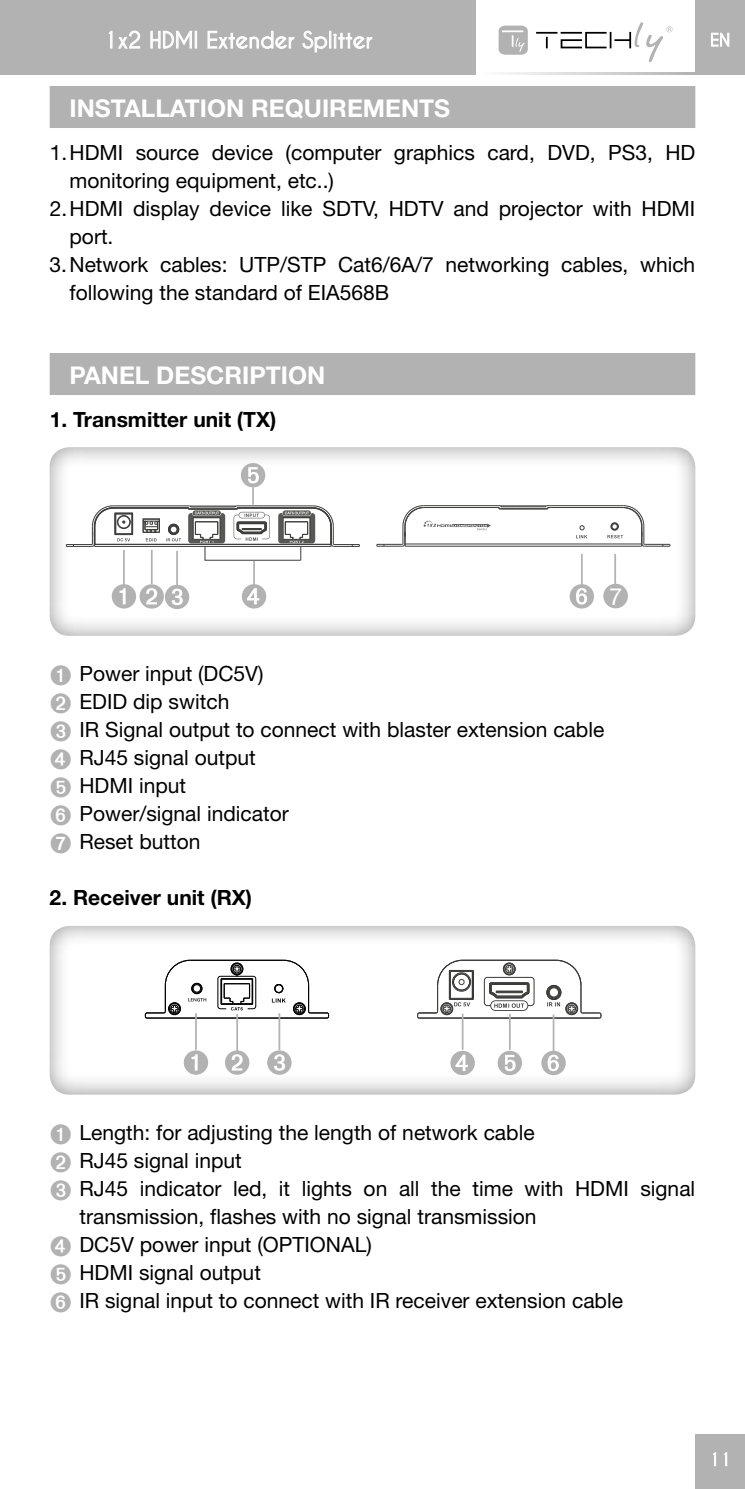
<style>
.page{position:relative;width:745px;height:1489px;background:#fff}
.page>*{position:absolute;margin:0;border:0;box-sizing:border-box;transform-origin:0 0}
.t1{font:700 24.5px "Helvetica Neue LT Std";color:#fff}
.t2{font:23.8px "Helvetica Neue LT Std";color:#fff}
.t3{font:700 22.75px "Caviar Dreams";color:#fff}
.t4{font:21px/28px "Helvetica Neue LT Std";color:#000}
.t5{font:700 21px "Helvetica Neue LT Std";color:#000}
.s1{color:#b3b2b2}
</style>
<div class="page">
<svg style="left:475px;top:73px;width:219px;height:1px"></svg>
<div style="left:0;top:0;width:475px;height:74px;background:#b3b2b2"></div>
<div style="left:694px;top:0;width:50px;height:74px;background:#b3b2b2"></div>
<svg style="left:711px;top:33px;width:17px;height:14px"></svg>
<svg style="left:545px;top:37px;width:2px;height:11px"></svg>
<hr style="left:535px;top:32px;width:22px;height:2px;background:#000">
<svg style="left:498px;top:26px;width:29px;height:29px"></svg>
<svg style="left:560px;top:22px;width:112px;height:40px"></svg>
<div style="left:694px;top:1434px;width:50px;height:54px;background:#b3b2b2"></div>
<svg style="left:713px;top:1452px;width:3px;height:14px"></svg>
<svg style="left:724px;top:1452px;width:3px;height:14px"></svg>
<div style="left:50px;top:86px;width:644px;height:42px;background:#b3b2b2"></div>
<div style="left:50px;top:353px;width:644px;height:42px;background:#b3b2b2"></div>
<div style="left:48px;top:440px;width:651px;height:196px;background:#000;opacity:.45"></div>
<hr style="left:123px;top:550px;width:2px;height:36px;background:#b3b2b2">
<hr style="left:151px;top:550px;width:1px;height:34px;background:#b3b2b2">
<hr style="left:176px;top:551px;width:2px;height:34px;background:#b3b2b2">
<hr style="left:253px;top:561px;width:2px;height:27px;background:#b3b2b2">
<hr style="left:580px;top:554px;width:2px;height:34px;background:#b3b2b2">
<svg style="left:242px;top:584px;width:24px;height:24px"></svg>
<svg style="left:112px;top:584px;width:77px;height:25px"></svg>
<svg style="left:569px;top:584px;width:24px;height:24px"></svg>
<div style="left:603px;top:583px;width:24px;height:25px;background:#b3b2b2;border-radius:50%"></div>
<svg style="left:66px;top:463px;width:294px;height:98px"></svg>
<hr style="left:614px;top:554px;width:1px;height:34px;background:#b3b2b2">
<hr style="left:376px;top:545px;width:26px;height:2px;background:#3d3d3c">
<hr style="left:405px;top:545px;width:236px;height:2px;background:#3d3d3c">
<hr style="left:643px;top:545px;width:26px;height:2px;background:#3d3d3c">
<hr style="left:376px;top:543px;width:26px;height:2px;background:#3d3d3c">
<hr style="left:643px;top:543px;width:26px;height:2px;background:#3d3d3c">
<hr style="left:405px;top:543px;width:236px;height:1px;background:#3d3d3c">
<hr style="left:500px;top:508px;width:46px;height:1px;background:#3d3d3c">
<hr style="left:423px;top:507px;width:76px;height:1px;background:#3d3d3c">
<hr style="left:547px;top:507px;width:76px;height:1px;background:#3d3d3c">
<hr style="left:500px;top:506px;width:45px;height:1px;background:#3d3d3c">
<hr style="left:500px;top:505px;width:45px;height:1px;background:#3d3d3c">
<hr style="left:423px;top:505px;width:77px;height:1px;background:#3d3d3c">
<hr style="left:546px;top:505px;width:77px;height:1px;background:#3d3d3c">
<svg style="left:544px;top:505px;width:4px;height:4px"></svg>
<svg style="left:402px;top:505px;width:88px;height:41px"></svg>
<svg style="left:607px;top:505px;width:37px;height:41px"></svg>
<svg style="left:575px;top:525px;width:12px;height:13px"></svg>
<div style="left:48px;top:919px;width:651px;height:175px;background:#000;opacity:.45"></div>
<hr style="left:419px;top:1017px;width:180px;height:1px;background:#3d3d3c">
<hr style="left:462px;top:959px;width:93px;height:1px;background:#3d3d3c">
<div style="left:502px;top:962px;width:13px;height:13px;border:1px solid #3d3d3c;border-radius:50%"></div>
<svg style="left:483px;top:964px;width:51px;height:46px"></svg>
<svg style="left:416px;top:959px;width:57px;height:59px"></svg>
<svg style="left:546px;top:959px;width:55px;height:59px"></svg>
<hr style="left:147px;top:1017px;width:180px;height:1px;background:#000">
<hr style="left:190px;top:959px;width:93px;height:1px;background:#000">
<div style="left:231px;top:962px;width:12px;height:13px;border:1px solid #000;border-radius:50%"></div>
<svg style="left:272px;top:959px;width:57px;height:59px"></svg>
<svg style="left:217px;top:964px;width:39px;height:46px"></svg>
<svg style="left:145px;top:959px;width:61px;height:59px"></svg>
<hr style="left:195px;top:1013px;width:2px;height:36px;background:#b3b2b2">
<hr style="left:236px;top:1013px;width:2px;height:39px;background:#b3b2b2">
<hr style="left:278px;top:1013px;width:2px;height:36px;background:#b3b2b2">
<hr style="left:461px;top:1013px;width:2px;height:36px;background:#b3b2b2">
<hr style="left:552px;top:1014px;width:2px;height:37px;background:#b3b2b2">
<svg style="left:184px;top:1050px;width:24px;height:24px"></svg>
<svg style="left:450px;top:1050px;width:24px;height:25px"></svg>
<svg style="left:497px;top:1050px;width:24px;height:25px"></svg>
<svg style="left:225px;top:1050px;width:24px;height:24px"></svg>
<svg style="left:267px;top:1050px;width:24px;height:24px"></svg>
<svg style="left:541px;top:1050px;width:24px;height:25px"></svg>
<hr style="left:508px;top:1013px;width:2px;height:36px;background:#b3b2b2">
<svg style="left:108px;top:31px;width:4px;height:18px"></svg>
<svg style="left:118px;top:31px;width:22px;height:18px"></svg>
<svg style="left:150px;top:31px;width:47px;height:18px"></svg>
<svg style="left:207px;top:31px;width:87px;height:18px"></svg>
<svg style="left:302px;top:31px;width:70px;height:21px"></svg>
<p class="t3" style="left:103px;top:27px;width:270px">1x2 HDMI Extender Splitter</p>
<p class="t1" style="left:69px;top:93px;width:296px">INSTALLATION REQUI REME</p>
<p class="t1" style="left:401px;top:93px;width:48px">NTS</p>
<p class="t4" style="left:69px;top:138px;width:627px;text-indent:-20px">1. HDMI source device (computer graphics card, DVD, PS3, HD monitoring equipment, etc..)</p>
<p class="t4" style="left:69px;top:194px;width:627px;text-indent:-20px">2. HDMI display device like SDTV, HDTV and projector with HDMI port.</p>
<p class="t4" style="left:69px;top:250px;width:627px;text-indent:-20px">3. Network cables: UTP/STP Cat6/6A/7 networking cables, which following the standard of EIA568B</p>
<p class="t1" style="left:69px;top:360px;width:105px">PANEL DESC</p>
<p class="t1" style="left:224px;top:360px;width:102px">RIPTION</p>
<p class="t5" style="left:50px;top:406px;width:228px">1. TRANSMITTER UNIT (TX)</p>
<p class="t2" style="left:608px;top:582px;width:15px">7</p>
<p class="t4" style="left:50px;top:659px;width:556px"><span class="s1">➊</span> Power input (DC5V)<br><span class="s1">➋</span> EDID dip switch<br><span class="s1">➌</span> IR Signal output to connect with blaster extension cable<br><span class="s1">➍</span> RJ45 signal output<br><span class="s1">➎</span> HDMI input<br><span class="s1">➏</span> Power/signal indicator<br><span class="s1">➐</span> Reset button</p>
<p class="t5" style="left:50px;top:884px;width:204px">2. RECEIVER UNIT (RX)</p>
<p class="t4" style="left:50px;top:1118px;width:486px"><span class="s1">➊</span> Length: for adjusting the length of network cable</p>
<p class="t4" style="left:50px;top:1146px;width:193px"><span class="s1">➋</span> RJ45 signal input</p>
<p class="t4" style="left:50px;top:1174px;width:646px"><span class="s1">➌</span> RJ45 indicator led, it lights on all the time with HDMI signal</p>
<p class="t4" style="left:79px;top:1202px;width:458px">transmission, flashes with no signal transmission</p>
<p class="t4" style="left:50px;top:1230px;width:323px"><span class="s1">➍</span> DC5V power input (OPTIONAL)</p>
<p class="t4" style="left:50px;top:1258px;width:213px"><span class="s1">➎</span> HDMI signal output</p>
<p class="t4" style="left:50px;top:1286px;width:574px"><span class="s1">➏</span> IR signal input to connect with IR receiver extension cable</p>
</div>
